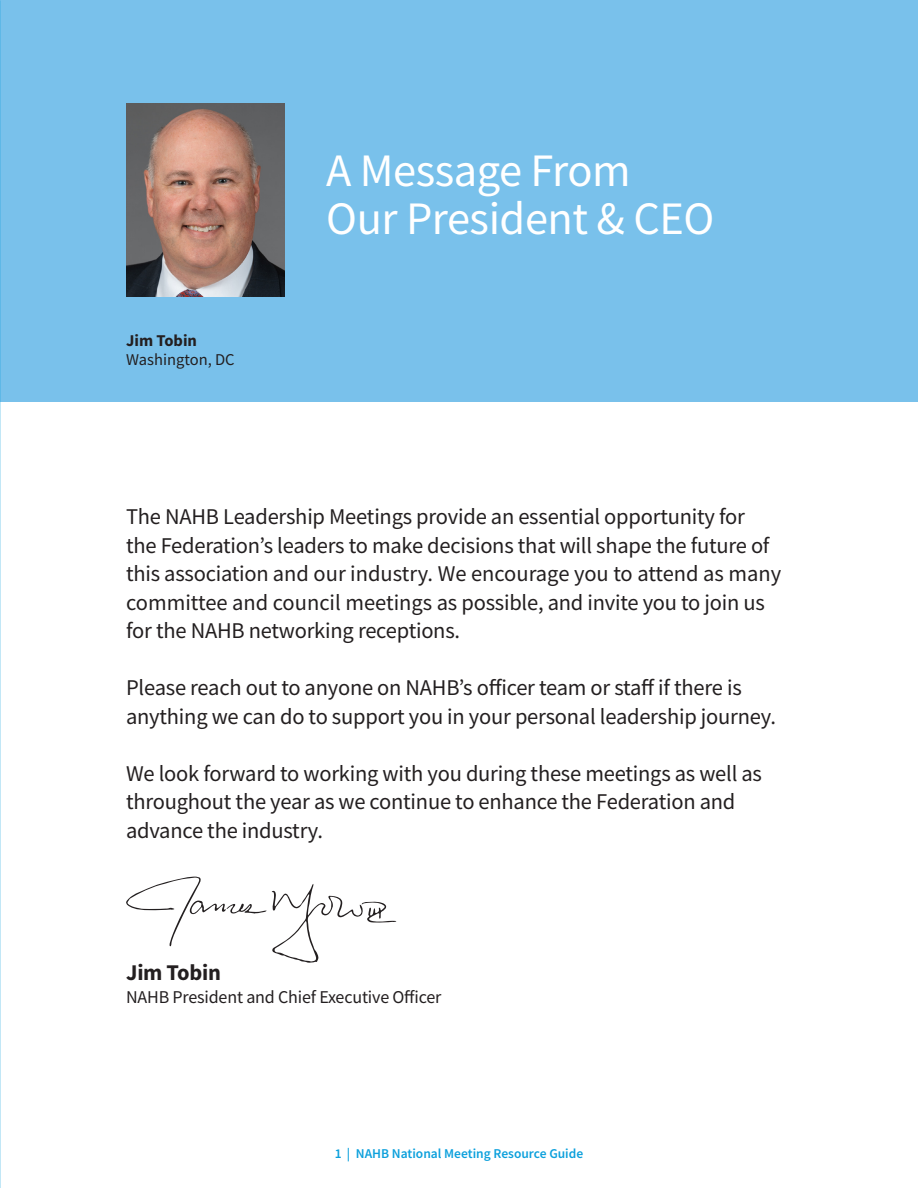
<style>
.page{position:relative;width:918px;height:1188px;background:#fff}
.page>*{position:absolute;margin:0;border:0;box-sizing:border-box;transform-origin:0 0}
.t1{font:46.5px/48px "Source Sans Pro";letter-spacing:-.01em;color:#fff}
.t2{font:22.5px/28.5px "Source Sans Pro";letter-spacing:-.01em;color:#231f20}
.t3{font:700 22.5px "Source Sans Pro";letter-spacing:-.01em;color:#231f20}
.t4{font:18px "Source Sans Pro";letter-spacing:-.01em;color:#231f20}
.t5{font:16.5px/19.5px "Source Sans Pro";color:#231f20}
.t6{font:600 13.5px "Source Sans Pro";color:#0ca0dc}
.s1{font-weight:700}
</style>
<div class="page">
<div style="left:0;top:0;width:918px;height:401px;background:#79c1eb"></div>
<svg style="left:126px;top:877px;width:270px;height:86px"></svg>
<img style="left:126px;top:104px;width:158px;height:193px">
<p class="t5" style="left:126px;top:330px;width:110px"><span class="s1">Jim Tobin<br></span>Washington, DC</p>
<p class="t1" style="left:326px;top:146px;width:390px">A Message From<br>Our President &amp; CEO</p>
<p class="t2" style="left:126px;top:502px;width:657px">The NAHB Leadership Meetings provide an essential opportunity for<br>the Federation’s leaders to make decisions that will shape the future of this association and our industry. We encourage you to attend as many committee and council meetings as possible, and invite you to join us for the NAHB networking receptions.</p>
<p class="t2" style="left:126px;top:673px;width:651px">Please reach out to anyone on NAHB’s officer team or staff if there is anything we can do to support you in your personal leadership journey.</p>
<p class="t2" style="left:126px;top:759px;width:637px">We look forward to working with you during these meetings as well as throughout the year as we continue to enhance the Federation and advance the industry.</p>
<p class="t3" style="left:126px;top:957px;width:96px">Jim Tobin</p>
<p class="t4" style="left:126px;top:985px;width:317px">NAHB President and Chief Executive Officer</p>
<p class="t6" style="left:335px;top:1145px;width:250px">1 | NAHB National Meeting Resource Guide</p>
</div>
